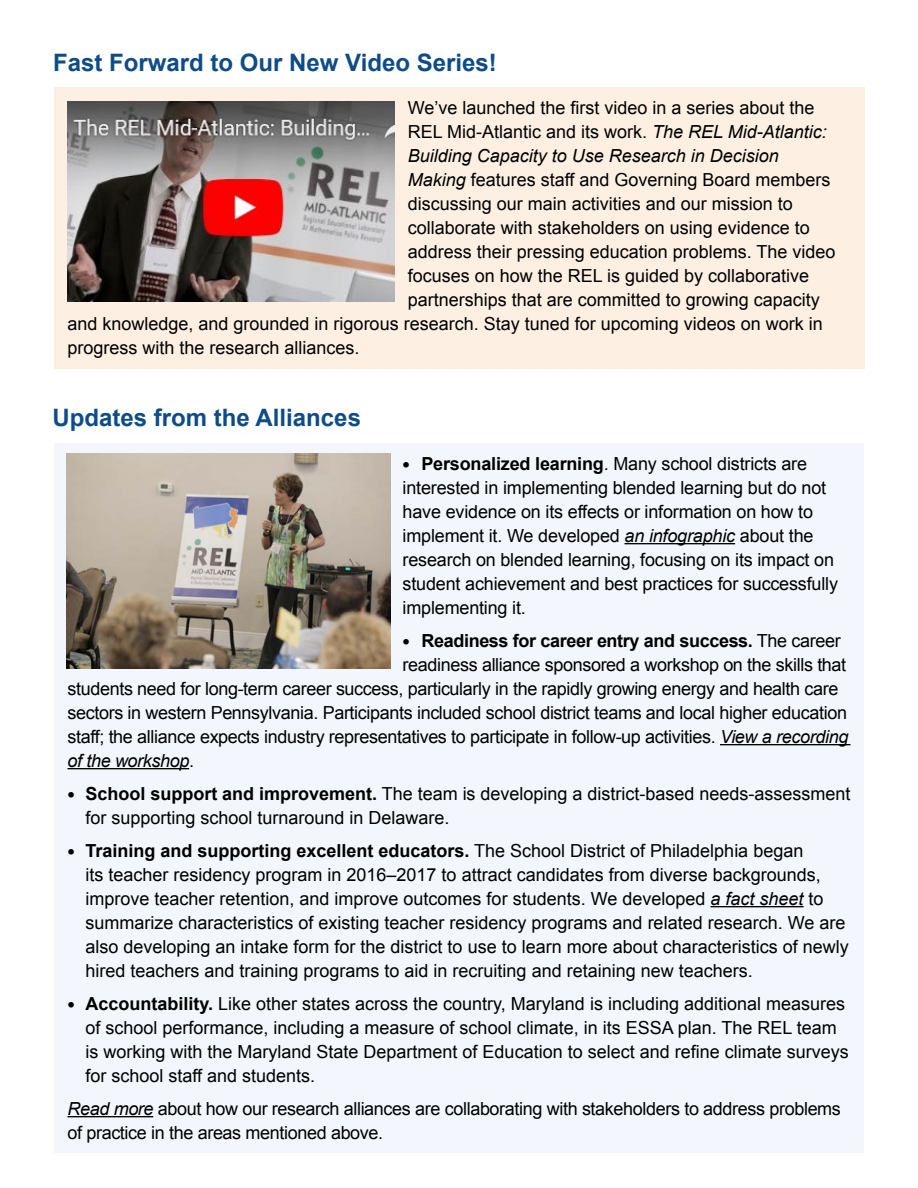
<style>
.page{position:relative;width:918px;height:1188px;background:#fff}
.page>*{position:absolute;margin:0;border:0;box-sizing:border-box;transform-origin:0 0}
.t1{font:700 24px "Arial";color:#0d4c87}
.t2{font:18px/24px "Arial";color:#000}
.t3{font:18px/24px "Arial";letter-spacing:-.02em;color:#000}
.t4{font:700 18px "Arial";letter-spacing:-.02em;color:#000}
.t5{font:italic 18px "Arial";color:#000}
.t6{font:italic 18px "Arial";letter-spacing:-.02em;color:#000}
.s1{font-style:italic}
.s2{font-family:"Museo Sans 500"}
.s3{font-weight:700}
.s4{font-family:"Museo Sans 500";font-weight:400}
.s5{font-weight:400}
.s6{font-style:normal}
</style>
<div class="page">
<div style="left:54px;top:443px;width:810px;height:709px;background:#f3f6fc"></div>
<hr style="left:625px;top:543px;width:110px;height:1px;background:#000">
<hr style="left:720px;top:744px;width:130px;height:1px;background:#000">
<hr style="left:68px;top:768px;width:121px;height:1px;background:#000">
<hr style="left:711px;top:906px;width:93px;height:1px;background:#000">
<hr style="left:68px;top:1116px;width:85px;height:1px;background:#000">
<div style="left:54px;top:88px;width:811px;height:281px;background:#fdefe2"></div>
<img style="left:68px;top:101px;width:326px;height:201px">
<img style="left:67px;top:454px;width:324px;height:215px">
<h1 class="t1" style="left:53px;top:47px;width:445px">Fast Forward to Our New Video Series!</h1>
<p class="t2" style="left:408px;top:96px;width:408px">We’ve launched the first video in a series about the</p>
<p class="t2" style="left:408px;top:120px;width:421px">REL Mid-Atlantic and its work. <span class="s1">The REL Mid-Atlantic:</span></p>
<p class="t5" style="left:408px;top:144px;width:373px">Building Capacity to Use Research in Decision</p>
<p class="t2" style="left:408px;top:168px;width:424px"><span class="s1">Making</span> features staff and Governing Board members</p>
<p class="t2" style="left:408px;top:192px;width:387px">discussing our main activities and our mission to</p>
<p class="t2" style="left:408px;top:216px;width:404px">collaborate with stakeholders on using evidence to</p>
<p class="t2" style="left:408px;top:240px;width:429px">address their pressing education problems. The video</p>
<p class="t2" style="left:408px;top:264px;width:403px">focuses on how the REL is guided by collaborative</p>
<p class="t2" style="left:408px;top:288px;width:414px">partnerships that are committed to growing capacity</p>
<p class="t2" style="left:68px;top:312px;width:757px">and knowledge, and grounded in rigorous research. Stay tuned for upcoming videos on work in</p>
<p class="t2" style="left:68px;top:336px;width:294px">progress with the research alliances.</p>
<h1 class="t1" style="left:52px;top:402px;width:310px">Updates from the Alliances</h1>
<p class="t2" style="left:403px;top:452px;width:437px"><span class="s2">•</span> <span class="s3">Personalized learning</span>. Many school districts are interested in implementing blended learning but do not have evidence on its effects or information on how to implement it. We developed <span class="s1">an infographic</span> about the research on blended learning, focusing on its impact on student achievement and best practices for successfully implementing it.</p>
<p class="t4" style="left:403px;top:628px;width:440px"><span class="s4">•</span> Readiness for career entry and success. <span class="s5">The career</span></p>
<p class="t3" style="left:403px;top:653px;width:445px">readiness alliance sponsored a workshop on the skills that</p>
<p class="t3" style="left:67px;top:677px;width:772px">students need for long-term career success, particularly in the rapidly growing energy and health care</p>
<p class="t3" style="left:67px;top:701px;width:781px">sectors in western Pennsylvania. Participants included school district teams and local higher education</p>
<p class="t3" style="left:67px;top:725px;width:782px">staff; the alliance expects industry representatives to participate in follow-up activities. <span class="s1">View a recording</span></p>
<p class="t6" style="left:67px;top:749px;width:128px">of the workshop<span class="s6">.</span></p>
<p class="t2" style="left:85px;top:782px;width:766px;text-indent:-18px"><span class="s2">•</span> <span class="s3">School support and improvement.</span> The team is developing a district-based needs-assessment for supporting school turnaround in Delaware.</p>
<p class="t2" style="left:85px;top:839px;width:765px;text-indent:-18px"><span class="s2">•</span> <span class="s3">Training and supporting excellent educators.</span> The School District of Philadelphia began<br>its teacher residency program in 2016–2017 to attract candidates from diverse backgrounds, improve teacher retention, and improve outcomes for students. We developed <span class="s1">a fact sheet</span> to summarize characteristics of existing teacher residency programs and related research. We are also developing an intake form for the district to use to learn more about characteristics of newly hired teachers and training programs to aid in recruiting and retaining new teachers.</p>
<p class="t2" style="left:85px;top:992px;width:765px;text-indent:-18px"><span class="s2">•</span> <span class="s3">Accountability.</span> Like other states across the country, Maryland is including additional measures of school performance, including a measure of school climate, in its ESSA plan. The REL team is working with the Maryland State Department of Education to select and refine climate surveys for school staff and students.</p>
<p class="t3" style="left:67px;top:1097px;width:775px"><span class="s1">Read more</span> about how our research alliances are collaborating with stakeholders to address problems of practice in the areas mentioned above.</p>
</div>
